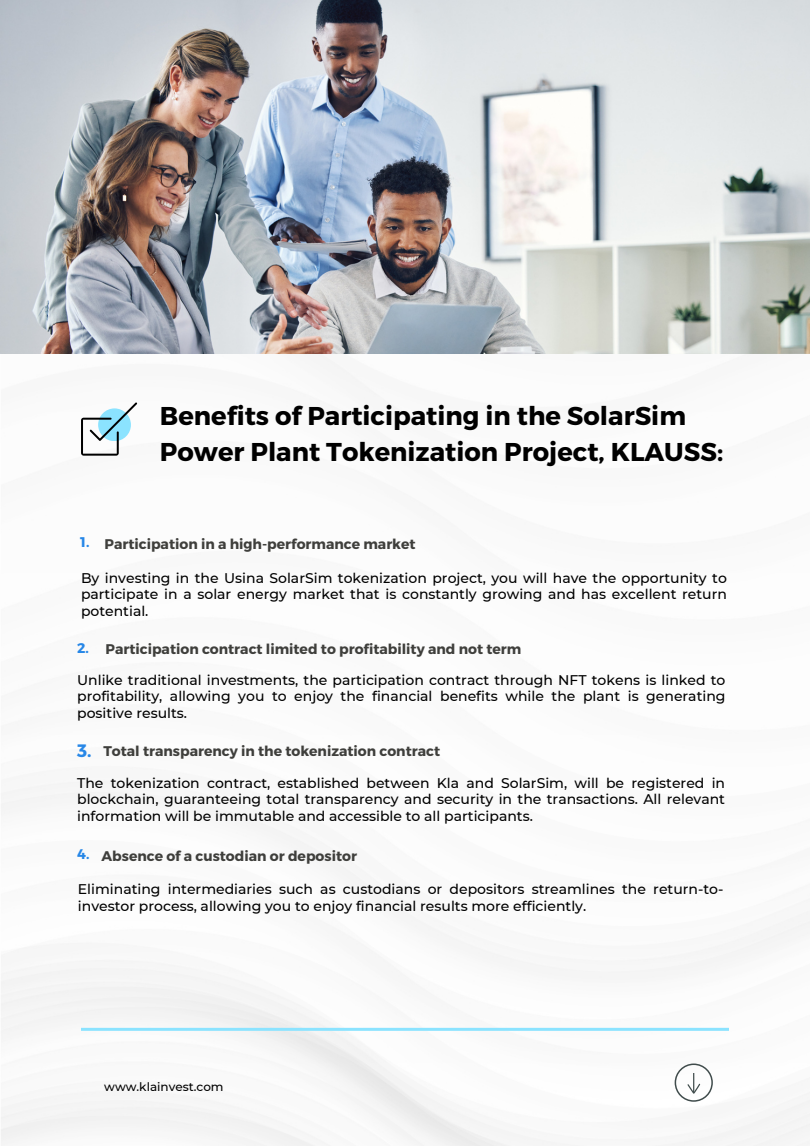
<style>
.page{position:relative;width:810px;height:1146px;background:#fff}
.page>*{position:absolute;margin:0;border:0;box-sizing:border-box;transform-origin:0 0}
.t1{font:700 25.8px/36.1px "Montserrat";color:#000}
.t2{font:700 18px "Montserrat";color:#2787e7}
.t3{font:500 14px/16.5px "Montserrat";color:#000;text-align:justify}
.t4{font:700 14px "Montserrat";color:#3f3f3c}
.t5{font:700 14px "Montserrat";color:#2787e7}
.t6{font:500 12px "Montserrat";color:#000}
</style>
<div class="page">
<img style="left:0;top:353px;width:810px;height:793px">
<svg style="left:81px;top:402px;width:56px;height:54px"></svg>
<img style="left:0;top:0;width:810px;height:353px">
<hr style="left:81px;top:1028px;width:648px;height:3px;background:#8be3ff">
<svg style="left:675px;top:1064px;width:38px;height:38px"></svg>
<p class="t1" style="left:160px;top:397px;width:565px">Benefits of Participating in the SolarSim<br>Power Plant Tokenization Project, KLAUSS:</p>
<p class="t5" style="left:80px;top:533px;width:11px">1.</p>
<p class="t4" style="left:105px;top:535px;width:313px">Participation in a high-performance market</p>
<p class="t3" style="left:81px;top:569px;width:648px">By investing in the Usina SolarSim tokenization project, you will have the opportunity to participate in a solar energy market that is constantly growing and has excellent return potential.</p>
<p class="t4" style="left:105px;top:640px;width:417px">Participation contract limited to profitability and not term</p>
<p class="t3" style="left:77px;top:671px;width:650px">Unlike traditional investments, the participation contract through NFT tokens is linked to profitability, allowing you to enjoy the financial benefits while the plant is generating positive results.</p>
<p class="t5" style="left:77px;top:639px;width:13px">2.</p>
<p class="t2" style="left:77px;top:739px;width:16px">3.</p>
<p class="t4" style="left:103px;top:742px;width:338px">Total transparency in the tokenization contract</p>
<p class="t3" style="left:77px;top:774px;width:649px">The tokenization contract, established between Kla and SolarSim, will be registered in blockchain, guaranteeing total transparency and security in the transactions. All relevant information will be immutable and accessible to all participants.</p>
<p class="t5" style="left:77px;top:845px;width:14px">4.</p>
<p class="t4" style="left:101px;top:847px;width:257px">Absence of a custodian or depositor</p>
<p class="t3" style="left:78px;top:881px;width:647px">Eliminating intermediaries such as custodians or depositors streamlines the return-to&shy;investor process, allowing you to enjoy financial results more efficiently.</p>
<p class="t6" style="left:104px;top:1080px;width:121px">www.klainvest.com</p>
</div>
